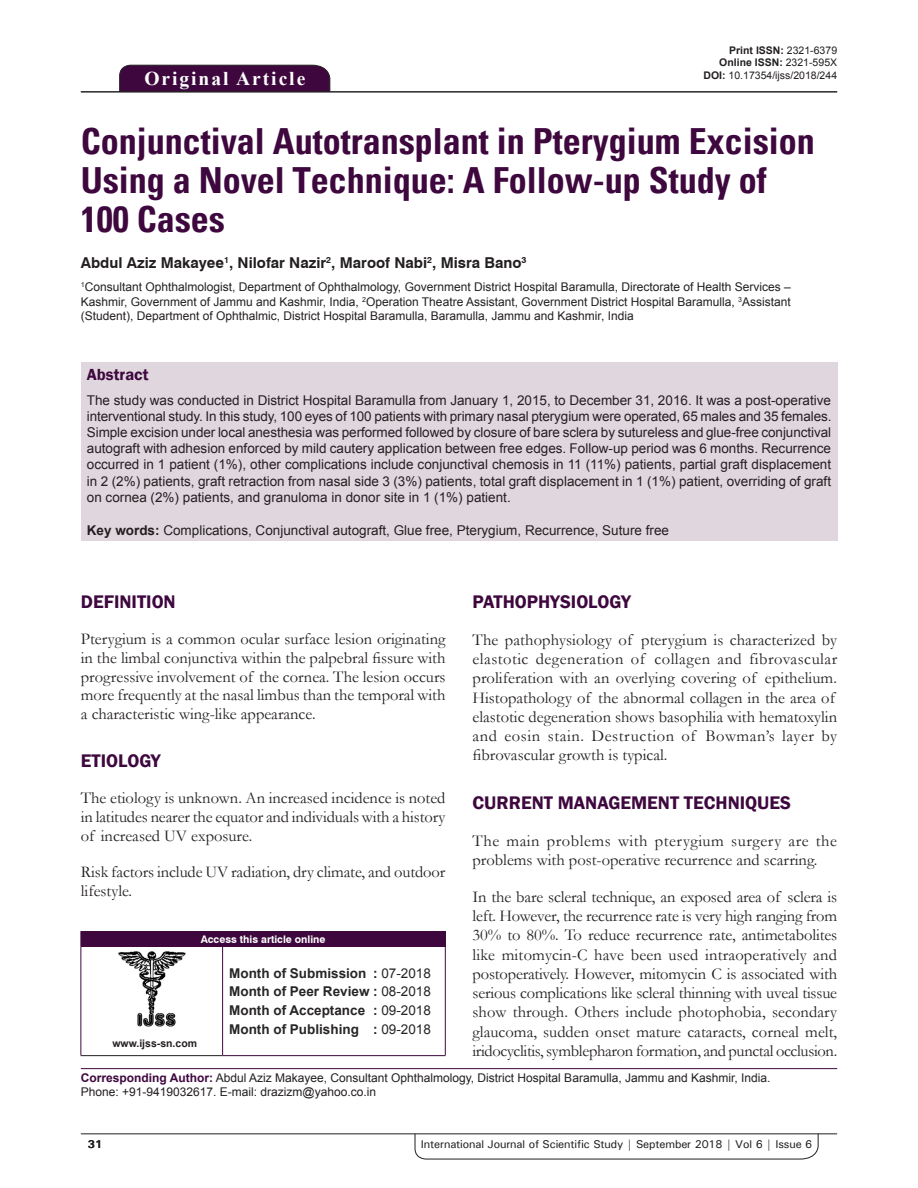
<style>
.page{position:relative;width:918px;height:1188px;background:#fff}
.page>*{position:absolute;margin:0;border:0;box-sizing:border-box;transform-origin:0 0}
.AT{font:700 condensed 36px/39px "Univers";color:#3e083e}
.AH{font:700 19.5px "Times New Roman";letter-spacing:.1em;color:#fff}
.t1{font:600 18.75px "Franklin Gothic";color:#3e083e}
.TX{font:16.5px/19.4px "Garamond";color:#231f20}
.ABSH{font:600 16.5px "Franklin Gothic";color:#3e083e}
.AU{font:700 15px "Swiss 721 BT";color:#231f20}
.ABS{font:13.5px/16.2px "Arial";color:#231f20;text-align:justify}
.HIS{font:700 13.5px/18.8px "Arial";color:#282526;text-align:justify}
.KWD{font:13.5px "Arial";color:#231f20}
.AFF{font:12px/14.4px "Arial";color:#231f20;text-align:justify}
.ADD{font:12px/14.4px "Arial";color:#231f20}
.RF{font:500 11.25px "Univers";letter-spacing:-.01em;color:#231f20}
.t2{font:700 11.25px "Univers";color:#231f20}
.DOI{font:700 10.5px "Arial";color:#231f20}
.DOI-2{font:10.5px "Arial";color:#231f20}
.AAO{font:700 10.5px "Swiss 721 BT";color:#fff}
.Web{font:700 10.5px "Arial";color:#231f20}
.s1{font-weight:400}
.s2{font-weight:700}
.s3{font-weight:700;color:#3e083e}
</style>
<div class="page">
<svg style="left:415px;top:1133px;width:404px;height:26px"></svg>
<hr style="left:81px;top:1134px;width:756px;height:1px;background:#231f20">
<div style="left:119px;top:65px;width:211px;height:26px;background:#3e083e"></div>
<hr style="left:81px;top:91px;width:756px;height:1px;background:#231f20">
<div style="left:81px;top:362px;width:756px;height:179px;background:#e0d7de"></div>
<div style="left:81px;top:931px;width:364px;height:15px;background:#3e083e"></div>
<svg style="left:445px;top:931px;width:1px;height:15px"></svg>
<hr style="left:81px;top:946px;width:142px;height:1px;background:#3e083e">
<hr style="left:81px;top:947px;width:1px;height:108px;background:#3e083e">
<hr style="left:81px;top:1055px;width:142px;height:1px;background:#231f20">
<hr style="left:223px;top:946px;width:223px;height:1px;background:#3e083e">
<hr style="left:222px;top:947px;width:1px;height:108px;background:#3e083e">
<hr style="left:445px;top:947px;width:1px;height:108px;background:#3e083e">
<hr style="left:223px;top:1055px;width:223px;height:1px;background:#3e083e">
<img style="left:118px;top:951px;width:68px;height:76px">
<hr style="left:81px;top:1068px;width:756px;height:1px;background:#3e083e">
<p class="AH" style="left:144px;top:64px;width:162px">Original Article</p>
<p class="DOI" style="left:729px;top:42px;width:109px">Print ISSN: <span class="s1">2321-6379</span></p>
<p class="DOI" style="left:719px;top:55px;width:119px">Online ISSN: <span class="s1">2321-595X</span></p>
<p class="DOI-2" style="left:704px;top:68px;width:135px"><span class="s2">DOI:</span> 10.17354/ijss/2018/244</p>
<p class="AT" style="left:81px;top:122px;width:736px">Conjunctival Autotransplant in Pterygium Excision<br>Using a Novel Technique: A Follow-up Study of<br>100 Cases</p>
<p class="AU" style="left:81px;top:254px;width:447px">Abdul Aziz Makayee<sup>1</sup>, Nilofar Nazir<sup>2</sup>, Maroof Nabi<sup>2</sup>, Misra Bano<sup>3</sup></p>
<p class="AFF" style="left:81px;top:280px;width:711px"><sup>1</sup>Consultant Ophthalmologist, Department of Ophthalmology, Government District Hospital Baramulla, Directorate of Health Services – Kashmir, Government of Jammu and Kashmir, India, <sup>2</sup>Operation Theatre Assistant, Government District Hospital Baramulla, <sup>3</sup>Assistant (Student), Department of Ophthalmic, District Hospital Baramulla, Baramulla, Jammu and Kashmir, India</p>
<p class="ABSH" style="left:87px;top:364px;width:63px">Abstract</p>
<p class="ABS" style="left:87px;top:392px;width:746px">The study was conducted in District Hospital Baramulla from January 1, 2015, to December 31, 2016. It was a post-operative interventional study. In this study, 100 eyes of 100 patients with primary nasal pterygium were operated, 65 males and 35 females.<br>Simple excision under local anesthesia was performed followed by closure of bare sclera by sutureless and glue-free conjunctival autograft with adhesion enforced by mild cautery application between free edges. Follow-up period was 6 months. Recurrence occurred in 1 patient (1%), other complications include conjunctival chemosis in 11 (11%) patients, partial graft displacement in 2 (2%) patients, graft retraction from nasal side 3 (3%) patients, total graft displacement in 1 (1%) patient, overriding of graft on cornea (2%) patients, and granuloma in donor site in 1 (1%) patient.</p>
<p class="KWD" style="left:87px;top:521px;width:584px"><span class="s2">Key words:</span> Complications, Conjunctival autograft, Glue free, Pterygium, Recurrence, Suture free</p>
<h1 class="t1" style="left:81px;top:590px;width:96px">DEFINITION</h1>
<p class="TX" style="left:81px;top:629px;width:366px;line-height:18.8px;text-align:justify">Pterygium is a common ocular surface lesion originating in the limbal conjunctiva within the palpebral fissure with progressive involvement of the cornea. The lesion occurs more frequently at the nasal limbus than the temporal with a characteristic wing-like appearance.</p>
<h1 class="t1" style="left:81px;top:750px;width:81px">ETIOLOGY</h1>
<p class="TX" style="left:81px;top:788px;width:366px;line-height:18.8px;text-align:justify">The etiology is unknown. An increased incidence is noted in latitudes nearer the equator and individuals with a history of increased UV exposure.</p>
<p class="TX" style="left:81px;top:862px;width:366px;line-height:18.8px">Risk factors include UV radiation, dry climate, and outdoor lifestyle.</p>
<h1 class="t1" style="left:473px;top:590px;width:160px">PATHOPHYSIOLOGY</h1>
<p class="TX" style="left:473px;top:629px;width:366px">The pathophysiology of pterygium is characterized by elastotic degeneration of collagen and fibrovascular proliferation with an overlying covering of epithelium.<br>Histopathology of the abnormal collagen in the area of elastotic degeneration shows basophilia with hematoxylin and eosin stain. Destruction of Bowman’s layer by fibrovascular growth is typical.</p>
<h1 class="t1" style="left:473px;top:791px;width:320px">CURRENT MANAGEMENT TECHNIQUES</h1>
<p class="TX" style="left:473px;top:830px;width:366px">The main problems with pterygium surgery are the problems with post-operative recurrence and scarring.</p>
<p class="TX" style="left:473px;top:886px;width:366px;text-align:justify">In the bare scleral technique, an exposed area of sclera is left. However, the recurrence rate is very high ranging from 30% to 80%. To reduce recurrence rate, antimetabolites like mitomycin-C have been used intraoperatively and postoperatively. However, mitomycin C is associated with serious complications like scleral thinning with uveal tissue show through. Others include photophobia, secondary glaucoma, sudden onset mature cataracts, corneal melt, iridocyclitis, symblepharon formation, and punctal occlusion.</p>
<p class="AAO" style="left:201px;top:933px;width:126px">Access this article online</p>
<p class="HIS" style="left:229px;top:964px;width:203px">Month of Submission : <span class="s1">07-2018<br></span>Month of Peer Review : <span class="s1">08-2018<br></span>Month of Acceptance : <span class="s1">09-2018<br></span>Month of Publishing : <span class="s1">09-2018</span></p>
<p class="ADD" style="left:81px;top:1070px;width:691px"><span class="s3">Corresponding Author:</span> Abdul Aziz Makayee, Consultant Ophthalmology, District Hospital Baramulla, Jammu and Kashmir, India.<br>Phone: +91-9419032617. E-mail: drazizm@yahoo.co.in</p>
<p class="Web" style="left:112px;top:1036px;width:86px">www.ijss-sn.com</p>
<p class="t2" style="left:88px;top:1137px;width:16px">31</p>
<p class="RF" style="left:421px;top:1137px;width:393px">International Journal of Scientific Study | September 2018 | Vol 6 | Issue 6</p>
</div>
